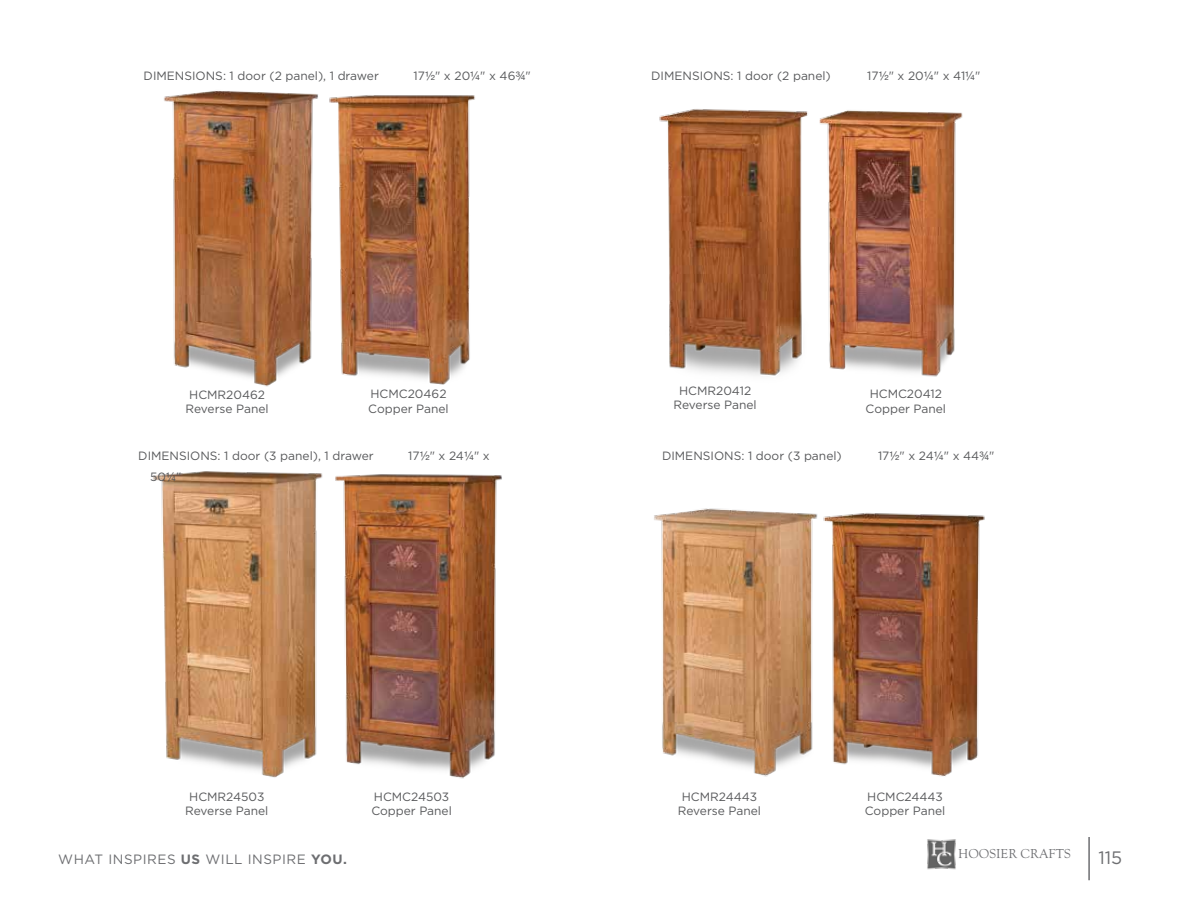
<style>
.page{position:relative;width:1188px;height:918px;background:#fff}
.page>*{position:absolute;margin:0;border:0;box-sizing:border-box;transform-origin:0 0}
.t1{font:18px "Gotham";color:#6d6e71}
.t2{font:13.5px "Gotham";letter-spacing:.04em;color:#6d6e71}
.t3{font:13.35px "Goudy Old Sty";color:#6d6e71}
.t4{font:12px/14.4px "Gotham";color:#58595b;text-align:center}
.s1{font-family:"Helvetica Neue LT Std"}
.s2{font-weight:700}
</style>
<div class="page">
<img style="left:153px;top:471px;width:168px;height:307px">
<img style="left:321px;top:473px;width:181px;height:306px">
<img style="left:164px;top:90px;width:147px;height:297px">
<img style="left:311px;top:93px;width:164px;height:292px">
<img style="left:654px;top:508px;width:150px;height:269px">
<img style="left:804px;top:513px;width:181px;height:264px">
<img style="left:659px;top:109px;width:146px;height:267px">
<img style="left:805px;top:110px;width:158px;height:267px">
<img style="left:927px;top:839px;width:29px;height:31px">
<hr style="left:1088px;top:837px;width:2px;height:43px;background:#6d6e71">
<p class="t4" style="left:144px;top:69px;width:237px">DIMENSIONS: 1 door (2 panel), 1 drawer</p>
<p class="t4" style="left:414px;top:69px;width:119px">17<span class="s1">½</span>" x 20<span class="s1">¼</span>" x 46<span class="s1">¾</span>"</p>
<p class="t4" style="left:651px;top:69px;width:181px">DIMENSIONS: 1 door (2 panel)</p>
<p class="t4" style="left:867px;top:69px;width:115px">17<span class="s1">½</span>" x 20<span class="s1">¼</span>" x 41<span class="s1">¼</span>"</p>
<p class="t4" style="left:186px;top:387px;width:85px">HCMR20462<br>Reverse Panel</p>
<p class="t4" style="left:368px;top:387px;width:82px;text-align:left">HCMC20462<br>Copper Panel</p>
<p class="t4" style="left:674px;top:383px;width:85px">HCMR20412<br>Reverse Panel</p>
<p class="t4" style="left:866px;top:387px;width:82px">HCMC20412<br>Copper Panel</p>
<p class="t4" style="left:138px;top:448px;width:237px">DIMENSIONS: 1 door (3 panel), 1 drawer</p>
<p class="t4" style="left:408px;top:448px;width:83px">17<span class="s1">½</span>" x 24<span class="s1">¼</span>" x</p>
<p class="t4" style="left:150px;top:469px;width:33px">50<span class="s1">¼</span>"</p>
<p class="t4" style="left:662px;top:448px;width:181px">DIMENSIONS: 1 door (3 panel)</p>
<p class="t4" style="left:878px;top:448px;width:118px">17<span class="s1">½</span>" x 24<span class="s1">¼</span>" x 44<span class="s1">¾</span>"</p>
<p class="t4" style="left:185px;top:789px;width:85px">HCMR24503<br>Reverse Panel</p>
<p class="t4" style="left:371px;top:789px;width:82px;text-align:left">HCMC24503<br>Copper Panel</p>
<p class="t4" style="left:678px;top:789px;width:85px">HCMR24443<br>Reverse Panel</p>
<p class="t4" style="left:865px;top:789px;width:82px;text-align:left">HCMC24443<br>Copper Panel</p>
<p class="t3" style="left:958px;top:846px;width:114px">HOOSIER CRAFTS</p>
<p class="t2" style="left:58px;top:852px;width:290px">WHAT INSPIRES <span class="s2">US</span> WILL INSPIRE <span class="s2">YOU.</span></p>
<h1 class="t1" style="left:1098px;top:847px;width:25px">115</h1>
</div>
